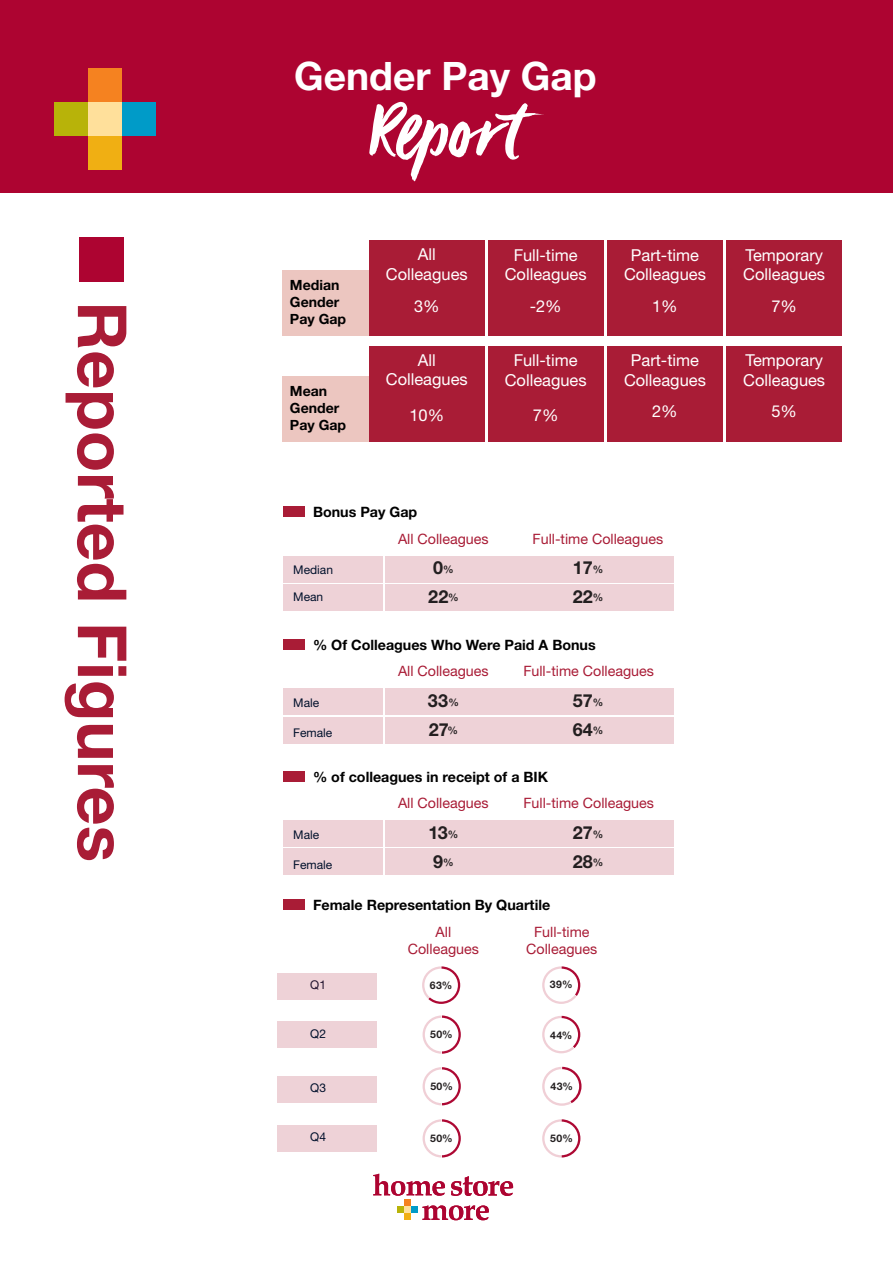
<style>
.page{position:relative;width:893px;height:1263px;background:#fff}
.page>*{position:absolute;margin:0;border:0;box-sizing:border-box;transform-origin:0 0}
.t1{font:90px "Viva Beautiful Pro";color:#fff}
.t2{font:700 67.95px "Helvetica Neue LT Pro";color:#a91c36}
.t3{font:700 39px "Helvetica Neue";color:#fff}
.t4{font:700 18px/28.5px "Helvetica Neue LT Pro";color:#231f20}
.t5{font:16.5px/19.8px "Helvetica Neue LT Pro";color:#fff;text-align:center}
.t6{font:14.25px/17.1px "Helvetica Neue LT Pro";color:#a91c36;text-align:center}
.t7{font:700 14.25px "Helvetica Neue LT Pro";color:#000}
.t8{font:700 14.1px/17px "Helvetica Neue LT Pro";color:#000}
.t9{font:12px "Helvetica Neue LT Pro";color:#00102b}
.t10{font:700 10.5px "Helvetica Neue LT Pro";letter-spacing:.04em;color:#231f20}
.s1{font-size:10.5px}
</style>
<div class="page">
<div style="left:277px;top:1022px;width:99px;height:26px;background:#eed2d7"></div>
<div style="left:0;top:0;width:892px;height:193px;background:#ad0431"></div>
<div style="left:80px;top:237px;width:44px;height:44px;background:#ad0431"></div>
<div style="left:283px;top:900px;width:21px;height:10px;background:#a91c36"></div>
<div style="left:404px;top:1199px;width:7px;height:7px;background:#f58220"></div>
<div style="left:398px;top:1206px;width:6px;height:7px;background:#b8b309"></div>
<div style="left:404px;top:1206px;width:7px;height:7px;background:#ffe09b"></div>
<div style="left:411px;top:1206px;width:7px;height:7px;background:#009bc8"></div>
<div style="left:404px;top:1213px;width:7px;height:7px;background:#f0af13"></div>
<svg style="left:373px;top:1174px;width:72px;height:22px"></svg>
<svg style="left:451px;top:1176px;width:62px;height:20px"></svg>
<svg style="left:422px;top:1205px;width:67px;height:15px"></svg>
<div style="left:88px;top:68px;width:34px;height:34px;background:#f58220"></div>
<div style="left:54px;top:102px;width:34px;height:34px;background:#b8b309"></div>
<div style="left:88px;top:102px;width:34px;height:34px;background:#ffe09b"></div>
<div style="left:122px;top:102px;width:34px;height:34px;background:#009bc8"></div>
<div style="left:88px;top:136px;width:34px;height:34px;background:#f0af13"></div>
<div style="left:283px;top:271px;width:123px;height:65px;background:#ecc6c0"></div>
<div style="left:369px;top:240px;width:115px;height:96px;background:#a91c36"></div>
<div style="left:488px;top:240px;width:115px;height:96px;background:#a91c36"></div>
<div style="left:283px;top:377px;width:123px;height:65px;background:#ecc6c0"></div>
<div style="left:369px;top:346px;width:115px;height:96px;background:#a91c36"></div>
<div style="left:488px;top:346px;width:115px;height:96px;background:#a91c36"></div>
<div style="left:283px;top:556px;width:100px;height:26px;background:#eed2d7"></div>
<div style="left:283px;top:689px;width:100px;height:26px;background:#eed2d7"></div>
<div style="left:385px;top:556px;width:289px;height:26px;background:#eed2d7"></div>
<div style="left:385px;top:689px;width:289px;height:26px;background:#eed2d7"></div>
<div style="left:283px;top:584px;width:100px;height:26px;background:#eed2d7"></div>
<div style="left:283px;top:717px;width:100px;height:26px;background:#eed2d7"></div>
<div style="left:385px;top:584px;width:289px;height:26px;background:#eed2d7"></div>
<div style="left:385px;top:717px;width:289px;height:26px;background:#eed2d7"></div>
<div style="left:283px;top:507px;width:21px;height:10px;background:#a91c36"></div>
<div style="left:283px;top:639px;width:21px;height:11px;background:#a91c36"></div>
<svg style="left:542px;top:1067px;width:39px;height:39px"></svg>
<svg style="left:542px;top:1016px;width:38px;height:37px"></svg>
<svg style="left:422px;top:966px;width:38px;height:38px"></svg>
<svg style="left:542px;top:966px;width:38px;height:38px"></svg>
<div style="left:277px;top:973px;width:99px;height:26px;background:#eed2d7"></div>
<div style="left:277px;top:1076px;width:99px;height:26px;background:#eed2d7"></div>
<div style="left:277px;top:1125px;width:99px;height:27px;background:#eed2d7"></div>
<div style="left:283px;top:820px;width:100px;height:27px;background:#eed2d7"></div>
<div style="left:385px;top:820px;width:289px;height:27px;background:#eed2d7"></div>
<div style="left:283px;top:849px;width:100px;height:26px;background:#eed2d7"></div>
<div style="left:385px;top:849px;width:289px;height:26px;background:#eed2d7"></div>
<div style="left:283px;top:771px;width:21px;height:10px;background:#a91c36"></div>
<div style="left:607px;top:240px;width:115px;height:96px;background:#a91c36"></div>
<div style="left:607px;top:346px;width:115px;height:96px;background:#a91c36"></div>
<div style="left:727px;top:240px;width:115px;height:96px;background:#a91c36"></div>
<div style="left:727px;top:346px;width:115px;height:96px;background:#a91c36"></div>
<svg style="left:423px;top:1067px;width:38px;height:38px"></svg>
<svg style="left:423px;top:1015px;width:38px;height:39px"></svg>
<svg style="left:423px;top:1119px;width:38px;height:38px"></svg>
<svg style="left:542px;top:1119px;width:38px;height:38px"></svg>
<h2 class="t2" style="left:144px;top:301px;width:562px;rotate:90deg">Reported Figures</h2>
<h3 class="t3" style="left:294px;top:46px;width:304px">Gender Pay Gap</h3>
<h1 class="t1" style="left:370px;top:69px;width:179px">Report</h1>
<p class="t8" style="left:290px;top:276px;width:58px">Median<br>Gender<br>Pay Gap</p>
<p class="t8" style="left:290px;top:382px;width:58px">Mean<br>Gender<br>Pay Gap</p>
<p class="t5" style="left:386px;top:244px;width:83px">All<br>Colleagues</p>
<p class="t5" style="left:414px;top:296px;width:27px">3%</p>
<p class="t5" style="left:505px;top:244px;width:83px">Full-time<br>Colleagues</p>
<p class="t5" style="left:530px;top:296px;width:33px">-2%</p>
<p class="t5" style="left:386px;top:350px;width:83px">All<br>Colleagues</p>
<p class="t5" style="left:505px;top:350px;width:83px">Full-time<br>Colleagues</p>
<p class="t5" style="left:409px;top:405px;width:36px">10%</p>
<p class="t5" style="left:533px;top:405px;width:27px">7%</p>
<p class="t5" style="left:624px;top:244px;width:83px">Part-time<br>Colleagues</p>
<p class="t5" style="left:652px;top:296px;width:27px">1%</p>
<p class="t5" style="left:624px;top:350px;width:83px">Part-time<br>Colleagues</p>
<p class="t5" style="left:652px;top:401px;width:27px">2%</p>
<p class="t7" style="left:313px;top:503px;width:106px">Bonus Pay Gap</p>
<p class="t9" style="left:293px;top:562px;width:41px">Median</p>
<p class="t9" style="left:293px;top:589px;width:32px">Mean</p>
<p class="t6" style="left:398px;top:530px;width:92px">All Colleagues</p>
<p class="t6" style="left:533px;top:530px;width:132px">Full-time Colleagues</p>
<p class="t4" style="left:433px;top:553px;width:22px">0<span class="s1">%</span></p>
<p class="t4" style="left:573px;top:553px;width:32px">17<span class="s1">%</span></p>
<p class="t4" style="left:428px;top:582px;width:32px">22<span class="s1">%</span></p>
<p class="t4" style="left:573px;top:582px;width:32px">22<span class="s1">%</span></p>
<p class="t7" style="left:313px;top:636px;width:284px">% Of Colleagues Who Were Paid A Bonus</p>
<p class="t9" style="left:293px;top:695px;width:28px">Male</p>
<p class="t9" style="left:293px;top:725px;width:41px">Female</p>
<p class="t6" style="left:398px;top:662px;width:92px">All Colleagues</p>
<p class="t6" style="left:523px;top:662px;width:132px">Full-time Colleagues</p>
<p class="t4" style="left:428px;top:686px;width:32px">33<span class="s1">%</span></p>
<p class="t4" style="left:573px;top:686px;width:32px">57<span class="s1">%</span></p>
<p class="t4" style="left:429px;top:715px;width:31px">27<span class="s1">%</span></p>
<p class="t4" style="left:573px;top:715px;width:32px">64<span class="s1">%</span></p>
<p class="t7" style="left:313px;top:768px;width:237px">% of colleagues in receipt of a BIK</p>
<p class="t6" style="left:398px;top:794px;width:92px">All Colleagues</p>
<p class="t6" style="left:523px;top:794px;width:132px">Full-time Colleagues</p>
<p class="t4" style="left:428px;top:818px;width:31px">13<span class="s1">%<br></span>9<span class="s1">%</span></p>
<p class="t4" style="left:573px;top:818px;width:32px">27<span class="s1">%<br></span>28<span class="s1">%</span></p>
<p class="t9" style="left:293px;top:827px;width:28px">Male</p>
<p class="t9" style="left:293px;top:857px;width:41px">Female</p>
<p class="t7" style="left:313px;top:896px;width:239px">Female Representation By Quartile</p>
<p class="t6" style="left:408px;top:923px;width:73px">All<br>Colleagues</p>
<p class="t6" style="left:526px;top:923px;width:73px">Full-time<br>Colleagues</p>
<p class="t9" style="left:310px;top:977px;width:17px">Q1</p>
<p class="t10" style="left:430px;top:979px;width:24px">63%</p>
<p class="t10" style="left:550px;top:978px;width:24px">39%</p>
<p class="t9" style="left:310px;top:1026px;width:17px">Q2</p>
<p class="t10" style="left:430px;top:1028px;width:24px">50%</p>
<p class="t10" style="left:550px;top:1029px;width:24px">44%</p>
<p class="t9" style="left:310px;top:1080px;width:17px">Q3</p>
<p class="t9" style="left:310px;top:1130px;width:17px">Q4</p>
<p class="t10" style="left:430px;top:1080px;width:24px">50%</p>
<p class="t10" style="left:551px;top:1079px;width:24px">43%</p>
<p class="t10" style="left:430px;top:1132px;width:24px">50%</p>
<p class="t10" style="left:550px;top:1132px;width:24px">50%</p>
<p class="t5" style="left:743px;top:244px;width:83px;text-align:left">Temporary<br>Colleagues</p>
<p class="t5" style="left:771px;top:296px;width:27px">7%</p>
<p class="t5" style="left:743px;top:350px;width:83px;text-align:left">Temporary<br>Colleagues</p>
<p class="t5" style="left:771px;top:401px;width:27px">5%</p>
</div>
